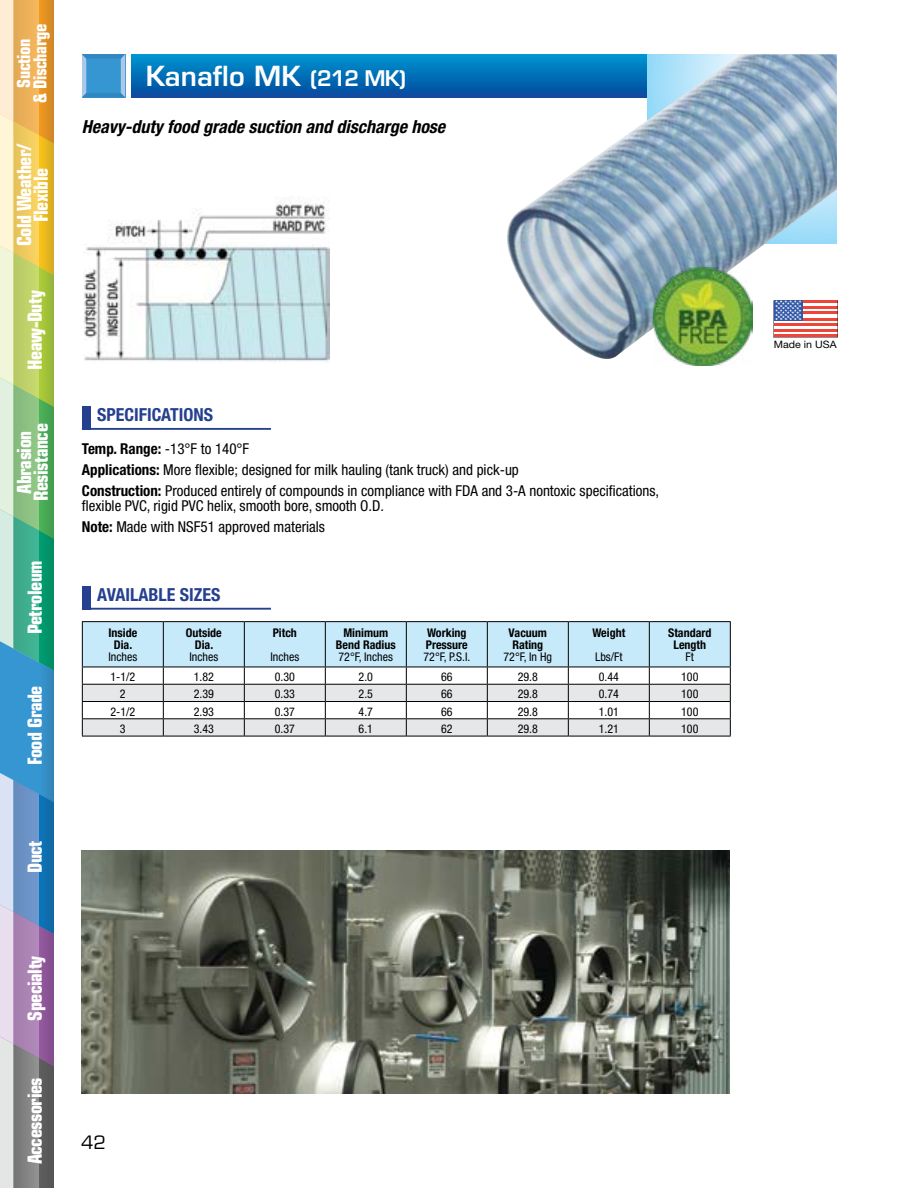
<style>
.page{position:relative;width:918px;height:1188px;background:#fff}
.page>*{position:absolute;margin:0;border:0;box-sizing:border-box;transform-origin:0 0}
.t1{font:600 27px "Eurostile";color:#fff}
.t2{font:700 condensed 19.5px/16.5px "Eurostile";letter-spacing:-.025em;color:#fff;text-align:center}
.t3{font:italic 700 condensed 18px "Helvetica Neue";color:#000}
.t4{font:700 condensed 18px "Helvetica Neue";color:#25408f}
.t5{font:700 condensed 18px/16.5px "Eurostile";letter-spacing:-.025em;color:#fff;text-align:center}
.t6{font:18px "Eurostile";color:#000}
.t7{font:condensed 15px/21px "Helvetica Neue";color:#000}
.t8{font:condensed 12px "Helvetica Neue";color:#000}
.t9{font:700 condensed 12px/12px "Helvetica Neue";color:#000;text-align:center}
.t10{font:10.2px "Helvetica Neue";color:#000;scale:1.05 1}
.s1{font-size:21px}
.s2{font-weight:700}
</style>
<div class="page">
<svg style="left:0;top:0;width:54px;height:1188px;background:#9aaf99"></svg>
<svg style="left:82px;top:54px;width:43px;height:43px;background:#499cd2"></svg>
<img style="left:132px;top:54px;width:370px;height:43px">
<div style="left:82px;top:406px;width:9px;height:24px;background:#25408f"></div>
<hr style="left:82px;top:428px;width:189px;height:2px;background:#25408f">
<img style="left:84px;top:198px;width:246px;height:165px">
<div style="left:82px;top:586px;width:9px;height:23px;background:#25408f"></div>
<hr style="left:82px;top:608px;width:189px;height:2px;background:#25408f">
<svg style="left:82px;top:622px;width:649px;height:114px"></svg>
<hr style="left:82px;top:736px;width:81px;height:1px;background:#000">
<hr style="left:163px;top:736px;width:81px;height:1px;background:#000">
<hr style="left:244px;top:736px;width:81px;height:1px;background:#000">
<hr style="left:325px;top:736px;width:81px;height:1px;background:#000">
<hr style="left:406px;top:736px;width:81px;height:1px;background:#000">
<hr style="left:487px;top:736px;width:81px;height:1px;background:#000">
<hr style="left:568px;top:736px;width:81px;height:1px;background:#000">
<hr style="left:649px;top:736px;width:82px;height:1px;background:#000">
<hr style="left:82px;top:621px;width:81px;height:1px;background:#000">
<hr style="left:82px;top:622px;width:1px;height:45px;background:#000">
<hr style="left:163px;top:621px;width:81px;height:1px;background:#000">
<hr style="left:163px;top:622px;width:1px;height:45px;background:#000">
<hr style="left:244px;top:621px;width:81px;height:1px;background:#000">
<hr style="left:244px;top:622px;width:1px;height:45px;background:#000">
<hr style="left:325px;top:621px;width:81px;height:1px;background:#000">
<hr style="left:325px;top:622px;width:1px;height:45px;background:#000">
<hr style="left:406px;top:621px;width:81px;height:1px;background:#000">
<hr style="left:406px;top:622px;width:1px;height:45px;background:#000">
<hr style="left:487px;top:621px;width:81px;height:1px;background:#000">
<hr style="left:487px;top:622px;width:1px;height:45px;background:#000">
<hr style="left:568px;top:621px;width:81px;height:1px;background:#000">
<hr style="left:568px;top:622px;width:1px;height:45px;background:#000">
<hr style="left:649px;top:621px;width:82px;height:1px;background:#000">
<hr style="left:649px;top:622px;width:1px;height:45px;background:#000">
<hr style="left:730px;top:622px;width:1px;height:45px;background:#000">
<hr style="left:82px;top:667px;width:81px;height:1px;background:#000">
<hr style="left:163px;top:667px;width:81px;height:1px;background:#000">
<hr style="left:244px;top:667px;width:81px;height:1px;background:#000">
<hr style="left:325px;top:667px;width:81px;height:1px;background:#000">
<hr style="left:406px;top:667px;width:81px;height:1px;background:#000">
<hr style="left:487px;top:667px;width:81px;height:1px;background:#000">
<hr style="left:568px;top:667px;width:81px;height:1px;background:#000">
<hr style="left:649px;top:667px;width:82px;height:1px;background:#000">
<img style="left:502px;top:54px;width:335px;height:305px">
<img style="left:82px;top:850px;width:648px;height:243px">
<img style="left:653px;top:268px;width:100px;height:98px">
<svg style="left:774px;top:303px;width:63px;height:32px"></svg>
<hr style="left:803px;top:300px;width:34px;height:3px;background:#ef4538">
<hr style="left:803px;top:306px;width:34px;height:3px;background:#ef4538">
<hr style="left:803px;top:312px;width:34px;height:2px;background:#ef4538">
<hr style="left:803px;top:318px;width:34px;height:2px;background:#ef4538">
<hr style="left:774px;top:323px;width:63px;height:3px;background:#ef4538">
<hr style="left:774px;top:329px;width:63px;height:3px;background:#ef4538">
<hr style="left:774px;top:335px;width:63px;height:2px;background:#ef4538">
<svg style="left:774px;top:300px;width:29px;height:20px"></svg>
<svg style="left:776px;top:300px;width:25px;height:20px"></svg>
<p class="t5" style="left:15px;top:103px;width:81px;rotate:-90deg">Suction<br>&amp; Discharge</p>
<h2 class="t2" style="left:16px;top:246px;width:105px;rotate:-90deg">Cold Weather/<br>Flexible</h2>
<h2 class="t2" style="left:26px;top:370px;width:81px;rotate:-90deg">Heavy-Duty</h2>
<h2 class="t2" style="left:16px;top:501px;width:80px;rotate:-90deg">Abrasion<br>Resistance</h2>
<h2 class="t2" style="left:26px;top:634px;width:75px;rotate:-90deg">Petroleum</h2>
<h2 class="t2" style="left:26px;top:765px;width:81px;rotate:-90deg">Food Grade</h2>
<h2 class="t2" style="left:26px;top:873px;width:34px;rotate:-90deg">Duct</h2>
<h1 class="t1" style="left:146px;top:59px;width:262px">Kanaflo MK <span class="s1">(212 MK)</span></h1>
<p class="t3" style="left:82px;top:116px;width:365px">Heavy-duty food grade suction and discharge hose</p>
<p class="t4" style="left:97px;top:404px;width:117px">SPECIFICATIONS</p>
<p class="t7" style="left:82px;top:438px;width:579px"><span class="s2">Temp. Range:</span> -13°F to 140°F<br><span class="s2">Applications:</span> More flexible; designed for milk hauling (tank truck) and pick-up<br><span class="s2">Construction:</span> Produced entirely of compounds in compliance with FDA and 3-A nontoxic specifications,</p>
<p class="t7" style="left:82px;top:495px;width:304px">flexible PVC, rigid PVC helix, smooth bore, smooth O.D.<br><span class="s2">Note:</span> Made with NSF51 approved materials</p>
<p class="t4" style="left:97px;top:583px;width:125px">AVAILABLE SIZES</p>
<p class="t9" style="left:108px;top:627px;width:30px">Inside<br>Dia.</p>
<p class="t8" style="left:108px;top:650px;width:30px">Inches</p>
<p class="t9" style="left:186px;top:627px;width:37px">Outside<br>Dia.</p>
<p class="t8" style="left:189px;top:650px;width:30px">Inches</p>
<p class="t9" style="left:273px;top:627px;width:26px">Pitch</p>
<p class="t8" style="left:270px;top:650px;width:30px">Inches</p>
<p class="t9" style="left:336px;top:627px;width:61px">Minimum<br>Bend Radius</p>
<p class="t8" style="left:339px;top:650px;width:56px">72°F, Inches</p>
<p class="t9" style="left:426px;top:627px;width:43px;text-align:left">Working<br>Pressure</p>
<p class="t8" style="left:424px;top:650px;width:48px">72°F, P.S.I.</p>
<p class="t9" style="left:509px;top:627px;width:40px">Vacuum<br>Rating</p>
<p class="t8" style="left:504px;top:650px;width:50px">72°F, In Hg</p>
<p class="t9" style="left:592px;top:627px;width:34px">Weight</p>
<p class="t8" style="left:595px;top:650px;width:29px">Lbs/Ft</p>
<p class="t9" style="left:668px;top:627px;width:45px">Standard<br>Length</p>
<p class="t8" style="left:686px;top:650px;width:10px">Ft</p>
<p class="t8" style="left:110px;top:670px;width:26px">1-1/2</p>
<p class="t8" style="left:194px;top:670px;width:22px">1.82</p>
<p class="t8" style="left:275px;top:670px;width:22px">0.30</p>
<p class="t8" style="left:359px;top:670px;width:16px">2.0</p>
<p class="t8" style="left:441px;top:670px;width:13px">66</p>
<p class="t8" style="left:518px;top:670px;width:22px">29.8</p>
<p class="t8" style="left:599px;top:670px;width:22px">0.44</p>
<p class="t8" style="left:681px;top:670px;width:19px">100</p>
<p class="t8" style="left:120px;top:687px;width:7px">2</p>
<p class="t8" style="left:194px;top:687px;width:22px">2.39</p>
<p class="t8" style="left:275px;top:687px;width:22px">0.33</p>
<p class="t8" style="left:359px;top:687px;width:16px">2.5</p>
<p class="t8" style="left:441px;top:687px;width:13px">66</p>
<p class="t8" style="left:518px;top:687px;width:22px">29.8</p>
<p class="t8" style="left:599px;top:687px;width:22px">0.74</p>
<p class="t8" style="left:681px;top:687px;width:19px">100</p>
<p class="t8" style="left:110px;top:704px;width:26px">2-1/2</p>
<p class="t8" style="left:194px;top:704px;width:22px">2.93</p>
<p class="t8" style="left:275px;top:704px;width:22px">0.37</p>
<p class="t8" style="left:359px;top:704px;width:16px">4.7</p>
<p class="t8" style="left:441px;top:704px;width:13px">66</p>
<p class="t8" style="left:518px;top:704px;width:22px">29.8</p>
<p class="t8" style="left:599px;top:704px;width:22px">1.01</p>
<p class="t8" style="left:681px;top:704px;width:19px">100</p>
<p class="t8" style="left:120px;top:722px;width:7px">3</p>
<p class="t8" style="left:194px;top:722px;width:22px">3.43</p>
<p class="t8" style="left:275px;top:722px;width:22px">0.37</p>
<p class="t8" style="left:359px;top:722px;width:16px">6.1</p>
<p class="t8" style="left:441px;top:722px;width:13px">62</p>
<p class="t8" style="left:518px;top:722px;width:22px">29.8</p>
<p class="t8" style="left:599px;top:722px;width:22px">1.21</p>
<p class="t8" style="left:681px;top:722px;width:19px">100</p>
<h2 class="t2" style="left:26px;top:1021px;width:66px;rotate:-90deg">Specialty</h2>
<h2 class="t2" style="left:26px;top:1164px;width:89px;rotate:-90deg">Accessories</h2>
<p class="t6" style="left:81px;top:1131px;width:26px">42</p>
<p class="t10" style="left:774px;top:338px;width:61px">Made in USA</p>
</div>
